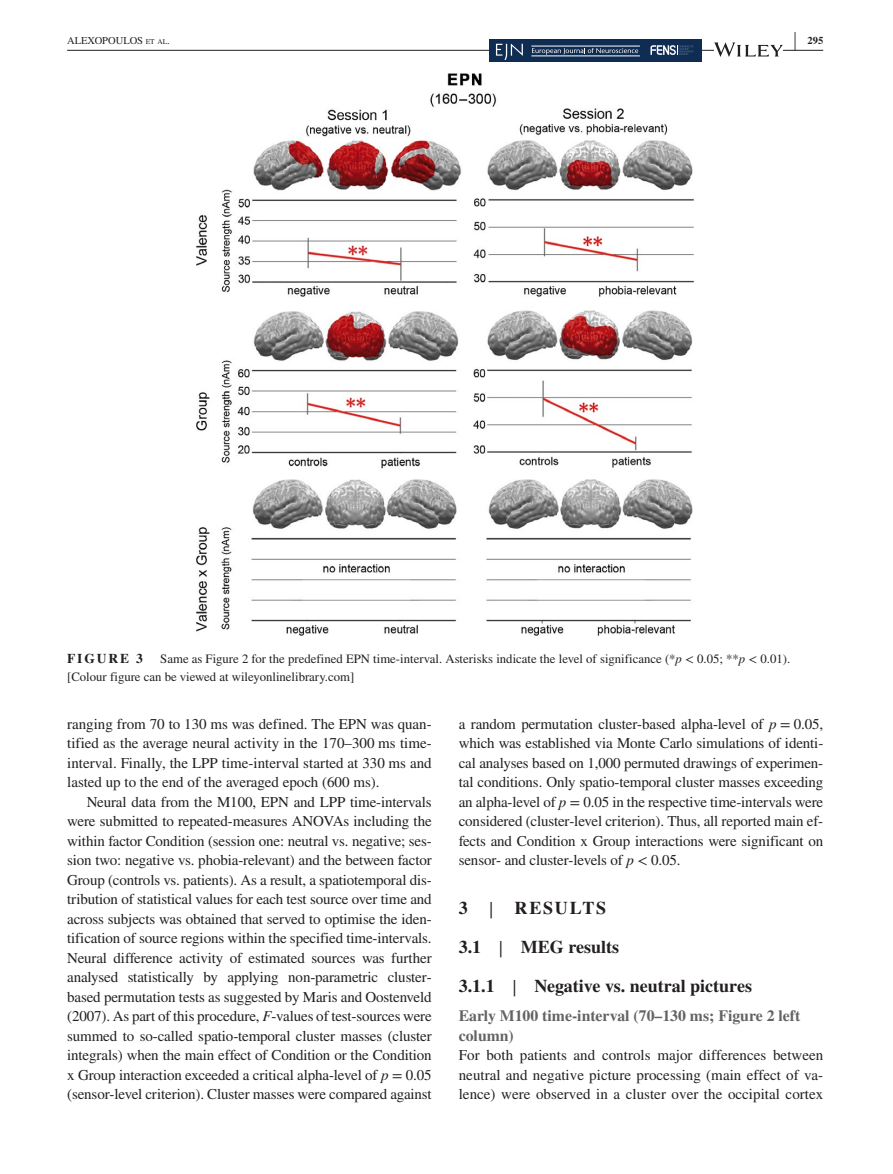
<style>
.page{position:relative;width:893px;height:1174px;background:#fff}
.page>*{position:absolute;margin:0;border:0;box-sizing:border-box;transform-origin:0 0}
.t1{font:700 25.95px "STIX";color:#231f20;scale:.36 1}
.t2{font:700 18px/39px "STIX";color:#231f20}
.t3{font:700 15.75px/19.5px "STIX";color:#636366}
.t4{font:15px/19.5px "STIX";letter-spacing:-.01em;color:#231f20;text-align:justify}
.t5{font:700 13.5px "STIX";letter-spacing:.14em;color:#231f20}
.t6{font:12.75px/18px "STIX";color:#231f20}
.t7{font:10.5px "STIX";color:#231f20}
.t8{font:700 10.5px "STIX";color:#231f20}
.s1{font-size:7.35px}
.s2{font-style:italic}
.s3{font-weight:400;font-size:23.7px}
</style>
<div class="page">
<hr style="left:67px;top:50px;width:756px;height:1px;background:#231f20">
<div style="left:489px;top:39px;width:213px;height:22px;background:#0f2d53"></div>
<svg style="left:650px;top:45px;width:44px;height:10px"></svg>
<svg style="left:496px;top:43px;width:27px;height:17px"></svg>
<svg style="left:532px;top:48px;width:106px;height:7px"></svg>
<hr style="left:531px;top:56px;width:109px;height:1px;background:#fff">
<hr style="left:531px;top:46px;width:109px;height:1px;background:#fff">
<svg style="left:714px;top:42px;width:69px;height:15px"></svg>
<img style="left:196px;top:73px;width:498px;height:563px">
<h1 class="t1" style="left:794px;top:26px;width:7px">|</h1>
<p class="t7" style="left:67px;top:33px;width:104px">ALEXOPOULOS <span class="s1">et al</span> .</p>
<p class="t8" style="left:807px;top:34px;width:17px">295</p>
<p class="t5" style="left:67px;top:650px;width:77px">FIGURE 3</p>
<p class="t6" style="left:67px;top:651px;width:725px;text-indent:93px">Same as Figure 2 for the predefined EPN time‐interval. Asterisks indicate the level of significance (*<span class="s2">p</span> &lt; 0.05; **<span class="s2">p</span> &lt; 0.01). [Colour figure can be viewed at wileyonlinelibrary.com]</p>
<p class="t4" style="left:67px;top:715px;width:366px">ranging from 70 to 130 ms was defined. The EPN was quan&shy;tified as the average neural activity in the 170–300 ms time‐ interval. Finally, the LPP time‐interval started at 330 ms and lasted up to the end of the averaged epoch (600 ms).</p>
<p class="t4" style="left:67px;top:793px;width:366px;text-indent:20px">Neural data from the M100, EPN and LPP time‐intervals were submitted to repeated‐measures ANOVAs including the within factor Condition (session one: neutral vs. negative; ses&shy;sion two: negative vs. phobia‐relevant) and the between factor Group (controls vs. patients). As a result, a spatiotemporal dis&shy;tribution of statistical values for each test source over time and across subjects was obtained that served to optimise the iden&shy;tification of source regions within the specified time‐intervals.<br>Neural difference activity of estimated sources was further analysed statistically by applying non‐parametric cluster‐ based permutation tests as suggested by Maris and Oostenveld (2007). As part of this procedure, <span class="s2">F</span>‐values of test‐sources were summed to so‐called spatio‐temporal cluster masses (cluster integrals) when the main effect of Condition or the Condition x Group interaction exceeded a critical alpha‐level of <span class="s2">p</span> = 0.05 (sensor‐level criterion). Cluster masses were compared against</p>
<p class="t4" style="left:459px;top:715px;width:366px">a random permutation cluster‐based alpha‐level of <span class="s2">p</span> = 0.05, which was established via Monte Carlo simulations of identi&shy;cal analyses based on 1,000 permuted drawings of experimen&shy;tal conditions. Only spatio‐temporal cluster masses exceeding an alpha‐level of <span class="s2">p</span> = 0.05 in the respective time‐intervals were considered (cluster‐level criterion). Thus, all reported main ef&shy;fects and Condition x Group interactions were significant on sensor‐ and cluster‐levels of <span class="s2">p</span> &lt; 0.05.</p>
<p class="t2" style="left:459px;top:888px;width:295px">3 <span class="s3">|</span> RESULTS<br>3.1 <span class="s3">|</span> MEG results<br>3.1.1 <span class="s3">|</span> Negative vs. neutral pictures</p>
<p class="t3" style="left:459px;top:1006px;width:343px">Early M100 time‐interval (70–130 ms; Figure 2 left column)</p>
<p class="t4" style="left:459px;top:1046px;width:366px">For both patients and controls major differences between neutral and negative picture processing (main effect of va&shy;lence) were observed in a cluster over the occipital cortex</p>
</div>
